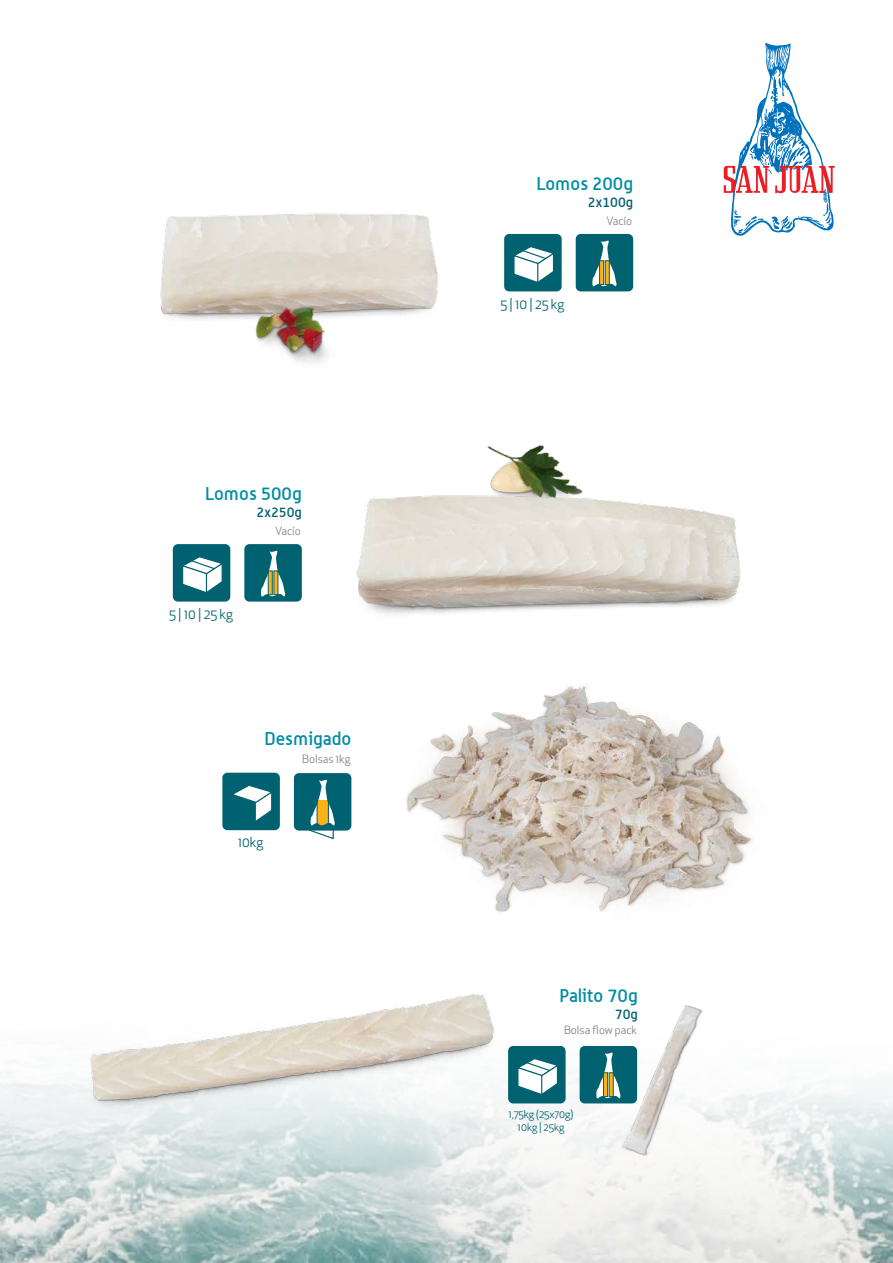
<style>
.page{position:relative;width:893px;height:1263px;background:#fff}
.page>*{position:absolute;margin:0;border:0;box-sizing:border-box;transform-origin:0 0}
.t1{font:500 18px "Alwyn";color:#008da4}
.t2{font:13.5px "Apex New";color:#006270}
.t3{font:500 13.5px "Alwyn";color:#006270}
.t4{font:11.25px "Apex New";color:#808285}
.t5{font:10.5px/12.6px "Apex New";color:#006270;text-align:center}
</style>
<div class="page">
<img style="left:0;top:1046px;width:893px;height:217px">
<svg style="left:724px;top:43px;width:111px;height:193px"></svg>
<div style="left:504px;top:234px;width:58px;height:57px;background:#006270;border-radius:5px"></div>
<svg style="left:514px;top:247px;width:39px;height:35px"></svg>
<svg style="left:576px;top:234px;width:57px;height:57px;background:#23747a"></svg>
<div style="left:173px;top:544px;width:57px;height:58px;background:#006270;border-radius:5px"></div>
<svg style="left:183px;top:557px;width:39px;height:35px"></svg>
<svg style="left:244px;top:544px;width:58px;height:58px;background:#27777c"></svg>
<div style="left:222px;top:773px;width:58px;height:57px;background:#006270;border-radius:5px"></div>
<svg style="left:234px;top:786px;width:38px;height:35px"></svg>
<svg style="left:294px;top:773px;width:25px;height:61px;background:#20747d"></svg>
<div style="left:508px;top:1046px;width:58px;height:57px;background:#006270;border-radius:5px"></div>
<svg style="left:518px;top:1059px;width:39px;height:35px"></svg>
<svg style="left:580px;top:1046px;width:29px;height:57px;background:#24747a"></svg>
<img style="left:160px;top:213px;width:279px;height:107px">
<img style="left:356px;top:445px;width:385px;height:169px">
<img style="left:204px;top:268px;width:175px;height:96px">
<img style="left:319px;top:614px;width:433px;height:298px">
<img style="left:609px;top:1005px;width:109px;height:162px">
<img style="left:68px;top:993px;width:448px;height:129px">
<p class="t1" style="left:205px;top:483px;width:98px">Lomos 500g</p>
<p class="t3" style="left:257px;top:504px;width:47px">2x250g</p>
<p class="t4" style="left:275px;top:524px;width:27px">Vacío</p>
<p class="t2" style="left:169px;top:605px;width:65px">5 | 10 | 25 kg</p>
<p class="t1" style="left:264px;top:728px;width:88px">Desmigado</p>
<p class="t4" style="left:302px;top:752px;width:50px">Bolsas 1kg</p>
<p class="t2" style="left:238px;top:834px;width:27px">10kg</p>
<p class="t1" style="left:536px;top:173px;width:98px">Lomos 200g</p>
<p class="t3" style="left:588px;top:194px;width:47px">2x100g</p>
<p class="t4" style="left:607px;top:213px;width:27px">Vacío</p>
<p class="t2" style="left:500px;top:295px;width:65px">5 | 10 | 25 kg</p>
<p class="t1" style="left:559px;top:985px;width:80px">Palito 70g</p>
<p class="t3" style="left:615px;top:1005px;width:24px">70g</p>
<p class="t4" style="left:564px;top:1022px;width:75px">Bolsa flow pack</p>
<p class="t5" style="left:509px;top:1108px;width:66px">1,75kg (25x70g)<br>10kg | 25kg</p>
</div>
